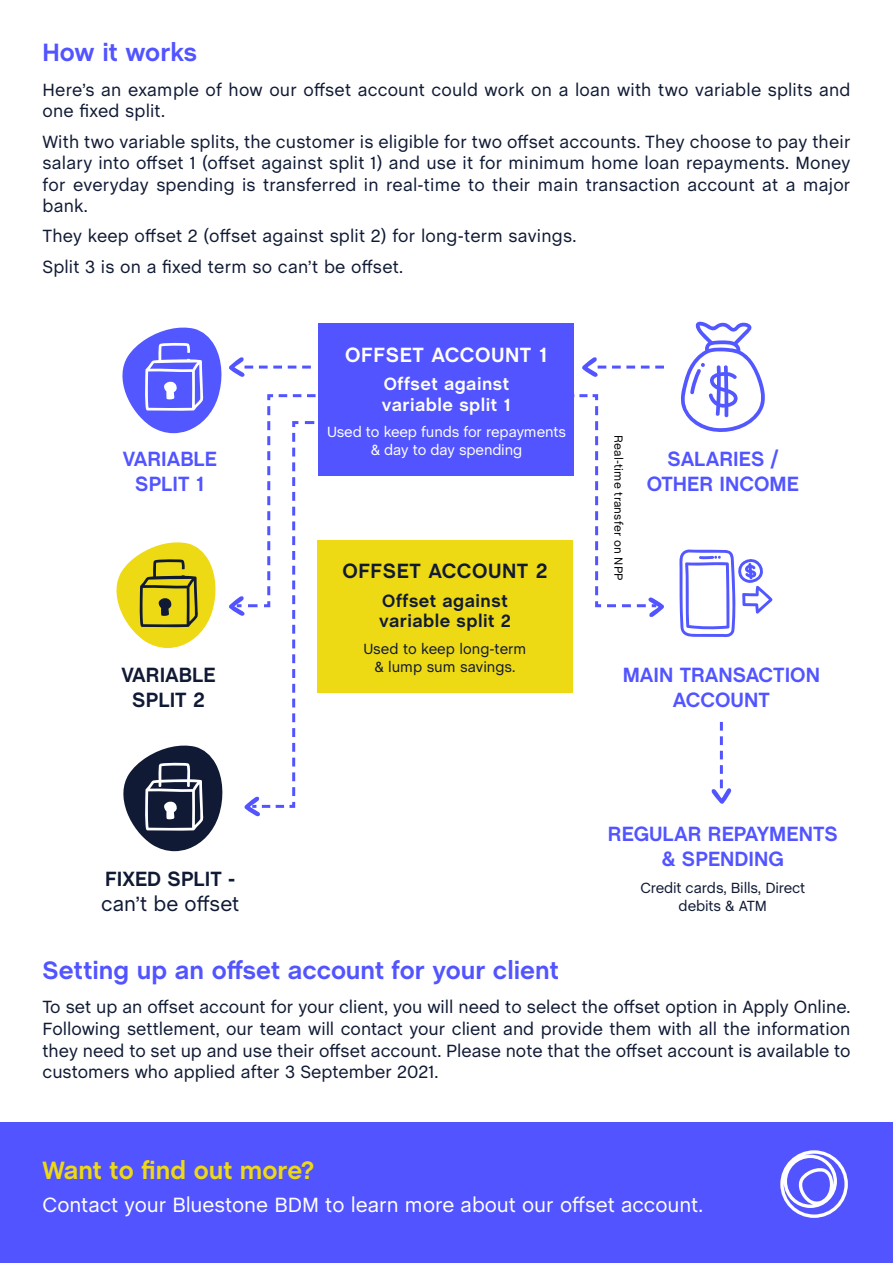
<style>
.page{position:relative;width:893px;height:1263px;background:#fff}
.page>*{position:absolute;margin:0;border:0;box-sizing:border-box;transform-origin:0 0}
.t1{font:700 25.5px "Chalet";color:#5254ff}
.t2{font:700 25.5px "Chalet";color:#edd914}
.t3{font:700 21px/25.2px "Chalet";color:#5254ff;text-align:center}
.t4{font:21px "Chalet";color:#fff}
.t5{font:700 21px/25.2px "Chalet";color:#101a34;text-align:center}
.t6{font:700 21px "Chalet";letter-spacing:.025em;color:#101a34}
.t7{font:700 21px "Chalet";letter-spacing:.025em;color:#fff}
.t8{font:21px "Chalet";color:#101a34}
.t9{font:18px/21.6px "Chalet";letter-spacing:.01em;color:#101a34}
.t10{font:700 18px/20.1px "Chalet";letter-spacing:.025em;color:#101a34}
.t11{font:700 18px/20.1px "Chalet";letter-spacing:.025em;color:#fff}
.t12{font:15px/18px "Chalet";letter-spacing:-.01em;color:#101a34;text-align:center}
.t13{font:15px/18px "Chalet";letter-spacing:-.01em;color:#fff;text-align:center}
.t14{font:12px "Chalet";letter-spacing:.01em;color:#000}
</style>
<div class="page">
<div style="left:0;top:1123px;width:893px;height:140px;background:#5254ff"></div>
<div style="left:319px;top:324px;width:255px;height:152px;background:#5254ff"></div>
<div style="left:317px;top:541px;width:256px;height:152px;background:#edd914"></div>
<svg style="left:122px;top:327px;width:100px;height:106px"></svg>
<svg style="left:117px;top:542px;width:99px;height:106px"></svg>
<svg style="left:123px;top:745px;width:99px;height:106px"></svg>
<svg style="left:780px;top:1150px;width:68px;height:68px"></svg>
<svg style="left:681px;top:322px;width:84px;height:110px"></svg>
<svg style="left:679px;top:549px;width:93px;height:88px"></svg>
<svg style="left:582px;top:357px;width:82px;height:20px"></svg>
<svg style="left:711px;top:722px;width:20px;height:82px"></svg>
<svg style="left:229px;top:357px;width:82px;height:20px"></svg>
<svg style="left:554px;top:394px;width:110px;height:223px"></svg>
<svg style="left:229px;top:393px;width:99px;height:423px"></svg>
<h1 class="t1" style="left:43px;top:41px;width:156px">How it works</h1>
<p class="t9" style="left:43px;top:80px;width:809px">Here’s an example of how our offset account could work on a loan with two variable splits and one fixed split.</p>
<p class="t9" style="left:43px;top:132px;width:809px;text-align:justify">With two variable splits, the customer is eligible for two offset accounts. They choose to pay their salary into offset 1 (offset against split 1) and use it for minimum home loan repayments. Money for everyday spending is transferred in real-time to their main transaction account at a major bank.</p>
<p class="t9" style="left:43px;top:222px;width:535px;line-height:30.2px">They keep offset 2 (offset against split 2) for long-term savings.<br>Split 3 is on a fixed term so can’t be offset.</p>
<p class="t3" style="left:123px;top:447px;width:96px">VARIABLE<br>SPLIT 1</p>
<p class="t5" style="left:121px;top:663px;width:96px">VARIABLE<br>SPLIT 2</p>
<p class="t5" style="left:105px;top:867px;width:132px">FIXED SPLIT -</p>
<p class="t8" style="left:101px;top:894px;width:140px">can’t be offset</p>
<p class="t7" style="left:345px;top:345px;width:204px">OFFSET ACCOUNT 1</p>
<p class="t11" style="left:382px;top:375px;width:131px">Offset against variable split 1</p>
<p class="t13" style="left:327px;top:424px;width:240px">Used to keep funds for repayments &amp; day to day spending</p>
<p class="t14" style="left:624px;top:435px;width:147px;rotate:90deg">Real-time transfer on NPP</p>
<p class="t3" style="left:647px;top:447px;width:154px">SALARIES /<br>OTHER INCOME</p>
<p class="t6" style="left:342px;top:562px;width:207px">OFFSET ACCOUNT 2</p>
<p class="t10" style="left:379px;top:592px;width:133px">Offset against variable split 2</p>
<p class="t12" style="left:363px;top:640px;width:165px">Used to keep long-term &amp; lump sum savings.</p>
<p class="t3" style="left:623px;top:663px;width:199px">MAIN TRANSACTION<br>ACCOUNT</p>
<p class="t3" style="left:608px;top:823px;width:231px">REGULAR REPAYMENTS &amp; SPENDING</p>
<p class="t12" style="left:640px;top:880px;width:166px">Credit cards, Bills, Direct debits &amp; ATM</p>
<h1 class="t1" style="left:43px;top:959px;width:518px">Setting up an offset account for your client</h1>
<p class="t9" style="left:43px;top:997px;width:809px;text-align:justify">To set up an offset account for your client, you will need to select the offset option in Apply Online.<br>Following settlement, our team will contact your client and provide them with all the information they need to set up and use their offset account. Please note that the offset account is available to customers who applied after 3 September 2021.</p>
<h1 class="t2" style="left:43px;top:1159px;width:273px">Want to find out more?</h1>
<p class="t4" style="left:43px;top:1195px;width:662px">Contact your Bluestone BDM to learn more about our offset account.</p>
</div>
